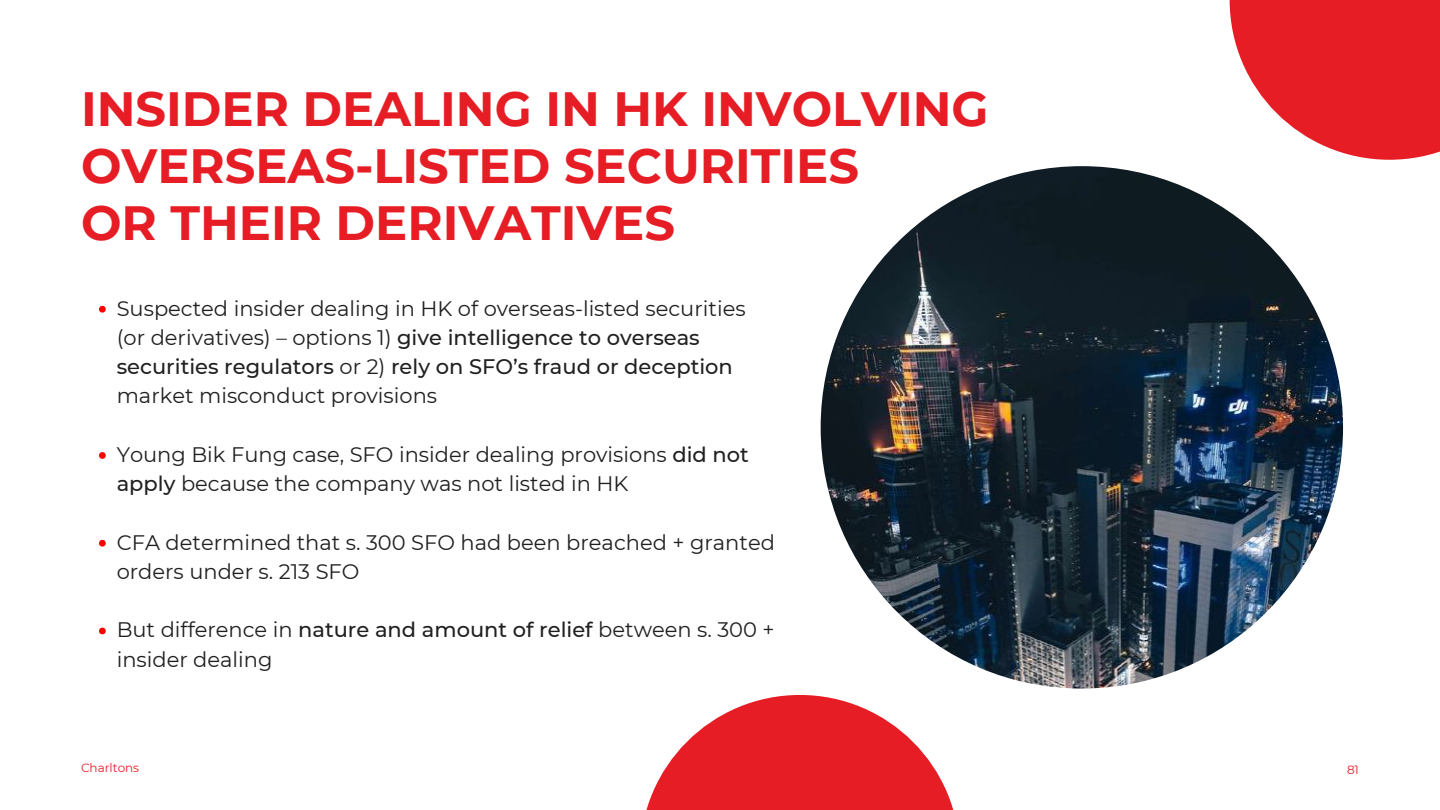
<style>
.page{position:relative;width:1440px;height:810px;background:#fff}
.page>*{position:absolute;margin:0;border:0;box-sizing:border-box;transform-origin:0 0}
.t1{font:700 48px/57px "Montserrat";color:#e61d24}
.t2{font:21px/29.2px "Montserrat";color:#202020}
.t3{font:12px "Montserrat";color:#e61d24}
.s1{font-weight:500}
</style>
<div class="page">
<svg style="left:99px;top:306px;width:7px;height:7px"></svg>
<svg style="left:99px;top:452px;width:7px;height:7px"></svg>
<svg style="left:99px;top:540px;width:7px;height:7px"></svg>
<svg style="left:99px;top:628px;width:7px;height:6px"></svg>
<img style="left:821px;top:166px;width:522px;height:523px;border-radius:50%">
<svg style="left:1230px;top:0;width:210px;height:160px;fill:#e61d24"></svg>
<svg style="left:646px;top:695px;width:308px;height:115px;fill:#e61d24"></svg>
<h1 class="t1" style="left:81px;top:80px;width:909px">INSIDER DEALING IN HK INVOLVING<br>OVERSEAS-LISTED SECURITIES<br>OR THEIR DERIVATIVES</h1>
<p class="t2" style="left:117px;top:293px;width:630px">Suspected insider dealing in HK of overseas-listed securities (or derivatives) – options 1) <span class="s1">give intelligence to overseas securities regulators</span> or 2) <span class="s1">rely on SFO’s fraud or deception </span>market misconduct provisions</p>
<p class="t2" style="left:117px;top:440px;width:634px">Young Bik Fung case, SFO insider dealing provisions <span class="s1">did not apply</span> because the company was not listed in HK</p>
<p class="t2" style="left:117px;top:527px;width:660px">CFA determined that s. 300 SFO had been breached + granted orders under s. 213 SFO</p>
<p class="t2" style="left:117px;top:615px;width:659px">But difference in <span class="s1">nature and amount of relief</span> between s. 300 + insider dealing</p>
<p class="t3" style="left:81px;top:761px;width:60px">Charltons</p>
<p class="t3" style="left:1347px;top:762px;width:13px">81</p>
</div>
